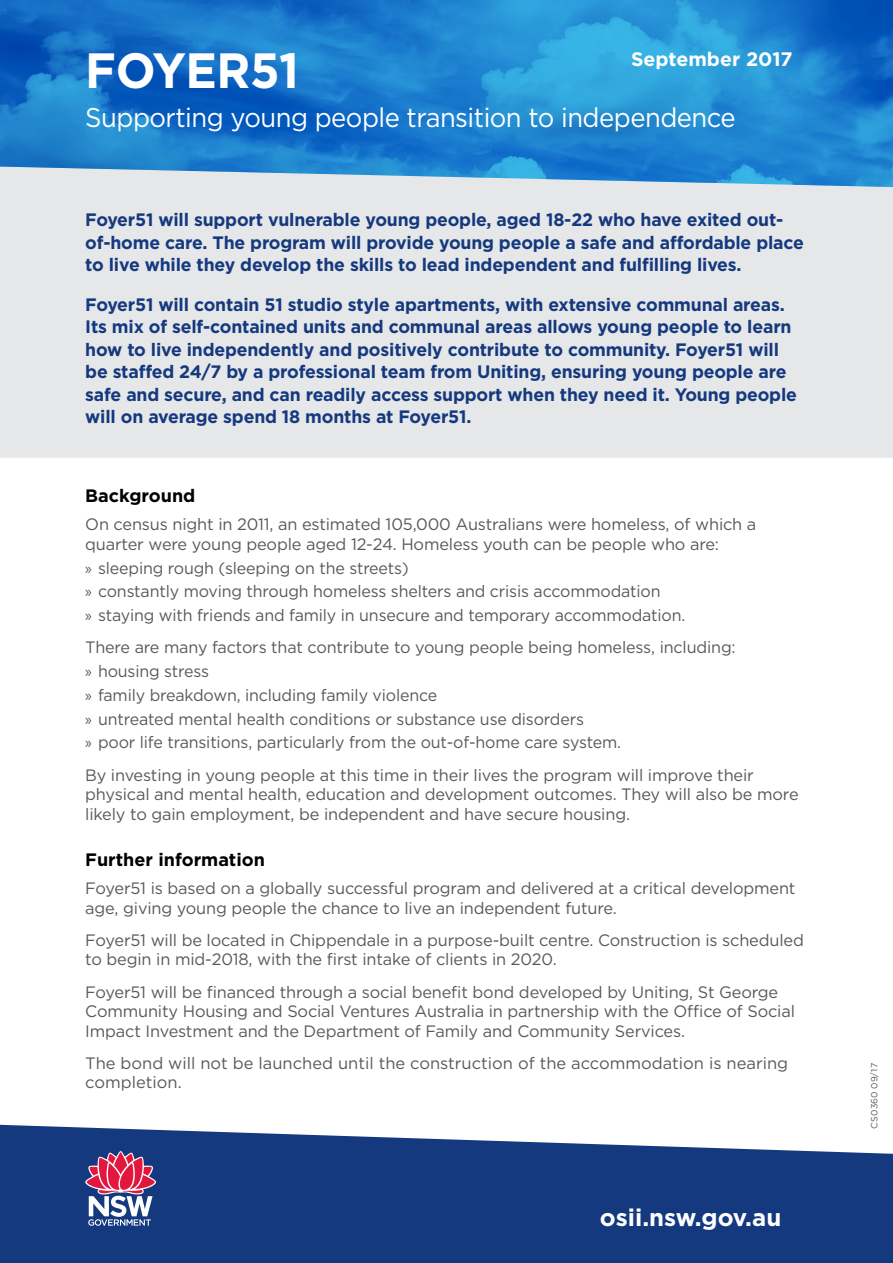
<style>
.page{position:relative;width:893px;height:1263px;background:#fff}
.page>*{position:absolute;margin:0;border:0;box-sizing:border-box;transform-origin:0 0}
.Head_1{font:700 49.5px "Gotham";letter-spacing:-.01em;color:#fff;scale:.95 1}
.Head_1-2{font:27px "Gotham";letter-spacing:-.02em;color:#fff;scale:.95 1}
.Head_2{font:700 24px "Gotham";color:#fff}
.Head_2-2{font:700 19.5px "Gotham";color:#fff}
.Head_1-3{font:700 18px/22.5px "Gotham";letter-spacing:-.01em;color:#15397f}
.Head_2-3{font:700 18px "Gotham";color:#000}
.body{font:16.5px/19.5px "Gotham";letter-spacing:-.01em;color:#58595b}
.body-2{font:9px "Gotham";letter-spacing:.025em;color:#58595b}
.s1{font-family:"Myriad Pro"}
</style>
<div class="page">
<div style="left:0;top:187px;width:893px;height:271px;background:#e6e7e8"></div>
<svg style="left:0;top:1125px;width:893px;height:138px;background:#2e4e8c"></svg>
<svg style="left:0;top:0;width:893px;height:187px;background:#2785cf"></svg>
<svg style="left:85px;top:1151px;width:71px;height:75px"></svg>
<h2 class="Head_2-2" style="left:631px;top:46px;width:163px">September 2017</h2>
<h1 class="Head_1" style="left:85px;top:38px;width:227px">FOYER51</h1>
<h1 class="Head_1-2" style="left:85px;top:100px;width:686px">Supporting young people transition to independence</h1>
<h1 class="Head_1-3" style="left:85px;top:209px;width:720px">Foyer51 will support vulnerable young people, aged 18-22 who have exited out&shy;of-home care. The program will provide young people a safe and affordable place to live while they develop the skills to lead independent and fulfilling lives.</h1>
<h1 class="Head_1-3" style="left:85px;top:293px;width:713px">Foyer51 will contain 51 studio style apartments, with extensive communal areas.<br>Its mix of self-contained units and communal areas allows young people to learn how to live independently and positively contribute to community. Foyer51 will be staffed 24/7 by a professional team from Uniting, ensuring young people are safe and secure, and can readily access support when they need it. Young people will on average spend 18 months at Foyer51.</h1>
<h2 class="Head_2-3" style="left:85px;top:484px;width:112px">Background</h2>
<p class="body" style="left:85px;top:514px;width:673px">On census night in 2011, an estimated 105,000 Australians were homeless, of which a quarter were young people aged 12-24. Homeless youth can be people who are:</p>
<p class="body" style="left:85px;top:558px;width:325px"><span class="s1">»</span> sleeping rough (sleeping on the streets)</p>
<p class="body" style="left:85px;top:581px;width:577px"><span class="s1">»</span> constantly moving through homeless shelters and crisis accommodation</p>
<p class="body" style="left:85px;top:605px;width:602px"><span class="s1">»</span> staying with friends and family in unsecure and temporary accommodation.</p>
<p class="body" style="left:85px;top:637px;width:652px">There are many factors that contribute to young people being homeless, including:</p>
<p class="body" style="left:85px;top:661px;width:125px"><span class="s1">»</span> housing stress</p>
<p class="body" style="left:85px;top:685px;width:354px"><span class="s1">»</span> family breakdown, including family violence</p>
<p class="body" style="left:85px;top:709px;width:500px"><span class="s1">»</span> untreated mental health conditions or substance use disorders</p>
<p class="body" style="left:85px;top:732px;width:537px"><span class="s1">»</span> poor life transitions, particularly from the out-of-home care system.</p>
<p class="body" style="left:85px;top:765px;width:715px">By investing in young people at this time in their lives the program will improve their physical and mental health, education and development outcomes. They will also be more likely to gain employment, be independent and have secure housing.</p>
<h2 class="Head_2-3" style="left:85px;top:848px;width:181px">Further information</h2>
<p class="body" style="left:85px;top:878px;width:712px">Foyer51 is based on a globally successful program and delivered at a critical development age, giving young people the chance to live an independent future.</p>
<p class="body" style="left:85px;top:930px;width:720px">Foyer51 will be located in Chippendale in a purpose-built centre. Construction is scheduled to begin in mid-2018, with the first intake of clients in 2020.</p>
<p class="body" style="left:85px;top:982px;width:711px">Foyer51 will be financed through a social benefit bond developed by Uniting, St George<br>Community Housing and Social Ventures Australia in partnership with the Office of Social<br>Impact Investment and the Department of Family and Community Services.</p>
<p class="body" style="left:85px;top:1053px;width:704px">The bond will not be launched until the construction of the accommodation is nearing completion.</p>
<h2 class="Head_2" style="left:600px;top:1201px;width:183px">osii.nsw.gov.au</h2>
<p class="body-2" style="left:868px;top:1128px;width:67px;rotate:-90deg">CS0360 09/17</p>
</div>
